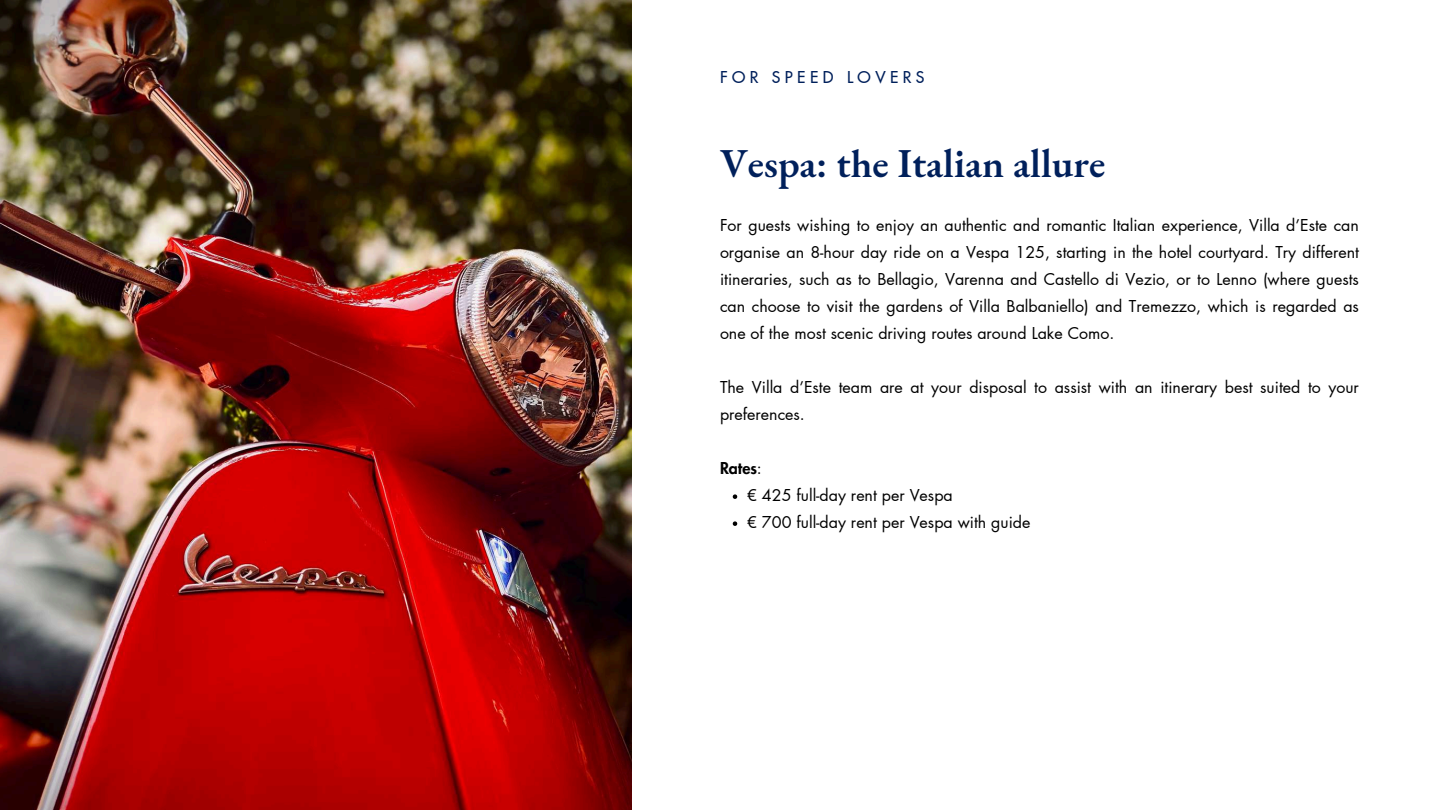
<style>
.page{position:relative;width:1440px;height:810px;background:#fff}
.page>*{position:absolute;margin:0;border:0;box-sizing:border-box;transform-origin:0 0}
.t1{font:600 40px "EB Garamond";color:#00205b}
.t2{font:16px/27px "Futura LT Pro";color:#000}
.t3{font:500 16px "Futura LT Pro";letter-spacing:.28em;color:#00205b}
.s1{font-weight:800}
</style>
<div class="page">
<img style="left:0;top:0;width:632px;height:810px">
<svg style="left:733px;top:494px;width:4px;height:5px"></svg>
<svg style="left:733px;top:521px;width:4px;height:5px"></svg>
<p class="t3" style="left:720px;top:69px;width:206px">FOR SPEED LOVERS</p>
<h1 class="t1" style="left:720px;top:137px;width:387px">Vespa: the Italian allure</h1>
<p class="t2" style="left:720px;top:212px;width:640px;text-align:justify">For guests wishing to enjoy an authentic and romantic Italian experience, Villa d’Este can organise an 8-hour day ride on a Vespa 125, starting in the hotel courtyard. Try different itineraries, such as to Bellagio, Varenna and Castello di Vezio, or to Lenno (where guests can choose to visit the gardens of Villa Balbaniello) and Tremezzo, which is regarded as one of the most scenic driving routes around Lake Como.</p>
<p class="t2" style="left:720px;top:374px;width:640px">The Villa d’Este team are at your disposal to assist with an itinerary best suited to your preferences.</p>
<p class="t2" style="left:747px;top:455px;width:285px;text-indent:-27px"><span class="s1">Rates</span>:<br>€ 425 full-day rent per Vespa<br>€ 700 full-day rent per Vespa with guide</p>
</div>
